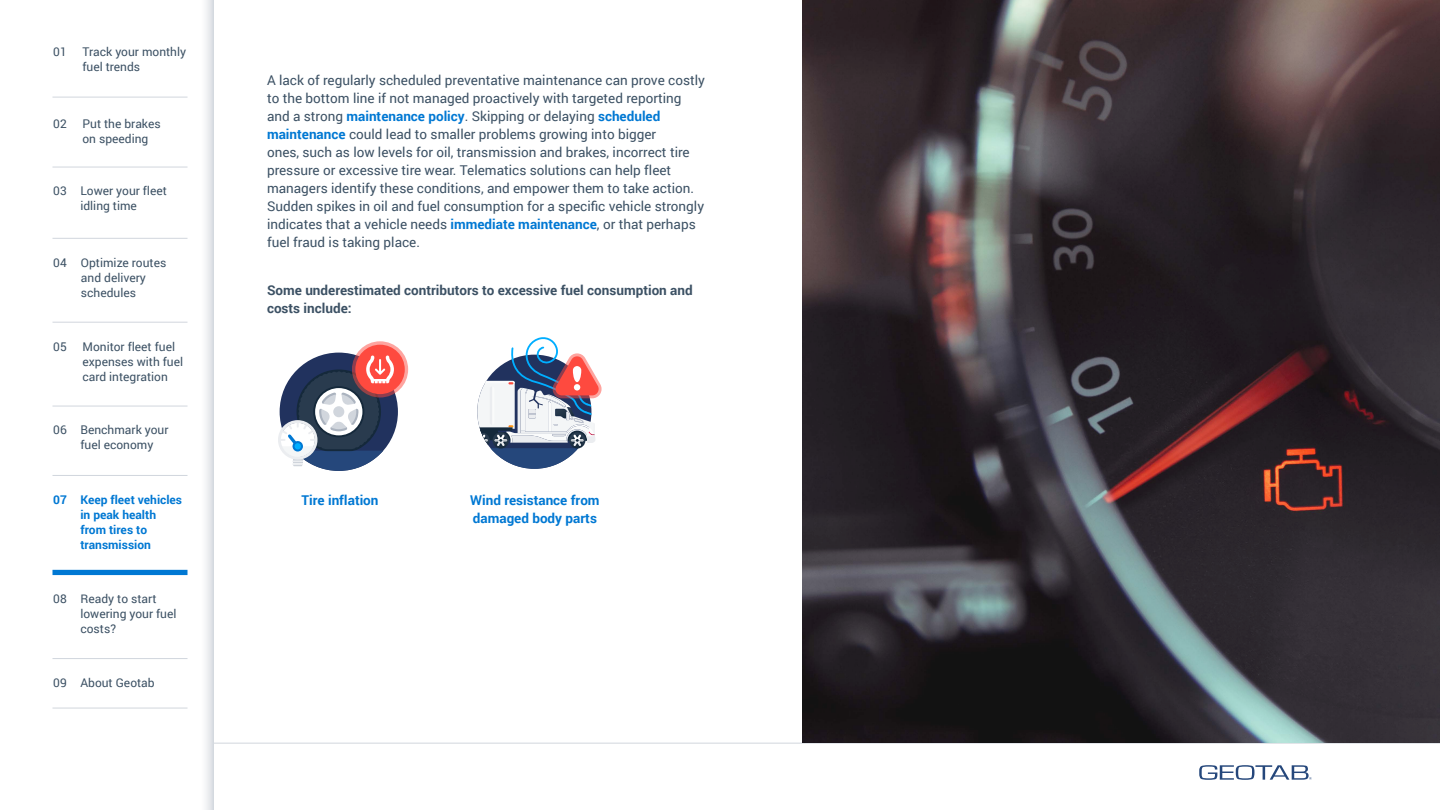
<style>
.page{position:relative;width:1440px;height:810px;background:#fff}
.page>*{position:absolute;margin:0;border:0;box-sizing:border-box;transform-origin:0 0}
.P_-_Body{font:13.5px/18px "Roboto";color:#3c5164}
.P_-_Body-2{font:700 13.5px/18px "Roboto";color:#3c5164}
.P_-_Body-3{font:700 13.5px/18px "Roboto";color:#0078d3}
.P_-_Side_Menu{font:12px/15px "Roboto";color:#3c5164}
.P_-_Side_Menu-2{font:700 12px/15px "Roboto";color:#0078d3}
.s1{font-weight:700;color:#0078d3}
</style>
<div class="page">
<hr style="left:214px;top:743px;width:1226px;height:1px;background:#d1d6dd">
<svg style="left:1199px;top:765px;width:113px;height:15px"></svg>
<img style="left:803px;top:0;width:637px;height:742px">
<svg style="left:206px;top:0;width:8px;height:810px"></svg>
<hr style="left:52px;top:167px;width:136px;height:1px;background:#d1d6dd">
<hr style="left:52px;top:97px;width:136px;height:1px;background:#d1d6dd">
<hr style="left:52px;top:238px;width:136px;height:1px;background:#d1d6dd">
<hr style="left:52px;top:322px;width:136px;height:1px;background:#d1d6dd">
<hr style="left:52px;top:406px;width:136px;height:1px;background:#d1d6dd">
<hr style="left:52px;top:475px;width:136px;height:1px;background:#d1d6dd">
<hr style="left:52px;top:658px;width:136px;height:1px;background:#d1d6dd">
<hr style="left:52px;top:708px;width:136px;height:1px;background:#d1d6dd">
<div style="left:52px;top:570px;width:136px;height:5px;background:#0078d3"></div>
<svg style="left:352px;top:341px;width:56px;height:57px"></svg>
<div style="left:355px;top:345px;width:50px;height:49px;background:#fe4a3f;border-radius:50%"></div>
<svg style="left:278px;top:355px;width:116px;height:116px"></svg>
<svg style="left:477px;top:337px;width:125px;height:132px"></svg>
<div style="left:574px;top:384px;width:6px;height:7px;background:#fff;border-radius:50%"></div>
<div style="left:573px;top:366px;width:8px;height:16px;background:#fff;border-radius:4px"></div>
<p class="P_-_Side_Menu" style="left:53px;top:44px;width:15px">01</p>
<p class="P_-_Side_Menu" style="left:82px;top:44px;width:105px">Track your monthly fuel trends</p>
<p class="P_-_Side_Menu" style="left:53px;top:116px;width:15px">02</p>
<p class="P_-_Side_Menu" style="left:83px;top:116px;width:80px">Put the brakes on speeding</p>
<p class="P_-_Side_Menu" style="left:53px;top:183px;width:15px">03</p>
<p class="P_-_Side_Menu" style="left:80px;top:183px;width:88px">Lower your fleet idling time</p>
<p class="P_-_Side_Menu" style="left:53px;top:254px;width:15px">04</p>
<p class="P_-_Side_Menu" style="left:81px;top:254px;width:87px">Optimize routes and delivery schedules</p>
<p class="P_-_Side_Menu" style="left:53px;top:338px;width:15px">05</p>
<p class="P_-_Side_Menu" style="left:83px;top:338px;width:102px">Monitor fleet fuel expenses with fuel card integration</p>
<p class="P_-_Side_Menu" style="left:53px;top:422px;width:15px">06</p>
<p class="P_-_Side_Menu" style="left:80px;top:422px;width:90px">Benchmark your fuel economy</p>
<p class="P_-_Body" style="left:267px;top:70px;width:439px">A lack of regularly scheduled preventative maintenance can prove costly to the bottom line if not managed proactively with targeted reporting and a strong <span class="s1">maintenance policy</span>. Skipping or delaying <span class="s1">scheduled maintenance</span> could lead to smaller problems growing into bigger<br>ones, such as low levels for oil, transmission and brakes, incorrect tire pressure or excessive tire wear. Telematics solutions can help fleet managers identify these conditions, and empower them to take action.<br>Sudden spikes in oil and fuel consumption for a specific vehicle strongly indicates that a vehicle needs <span class="s1">immediate maintenance</span>, or that perhaps fuel fraud is taking place.</p>
<p class="P_-_Body-2" style="left:267px;top:281px;width:427px">Some underestimated contributors to excessive fuel consumption and costs include:</p>
<p class="P_-_Body-3" style="left:302px;top:491px;width:78px">Tire inflation</p>
<p class="P_-_Side_Menu-2" style="left:53px;top:492px;width:15px">07</p>
<p class="P_-_Side_Menu-2" style="left:80px;top:492px;width:103px">Keep fleet vehicles in peak health from tires to transmission</p>
<p class="P_-_Body-3" style="left:470px;top:491px;width:131px">Wind resistance from damaged body parts</p>
<p class="P_-_Side_Menu" style="left:53px;top:591px;width:15px">08</p>
<p class="P_-_Side_Menu" style="left:80px;top:591px;width:98px">Ready to start lowering your fuel costs?</p>
<p class="P_-_Side_Menu" style="left:53px;top:675px;width:15px">09</p>
<p class="P_-_Side_Menu" style="left:80px;top:675px;width:76px">About Geotab</p>
</div>
